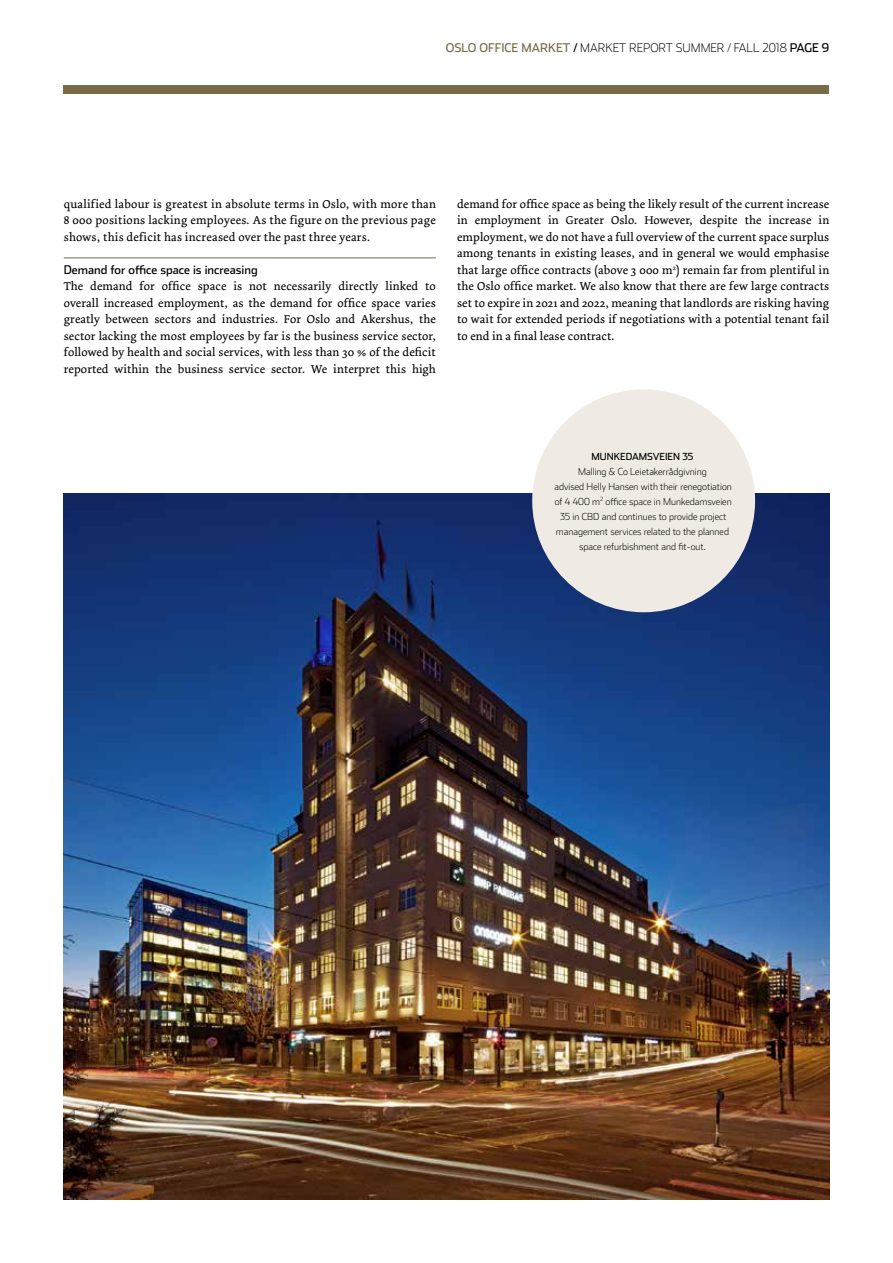
<style>
.page{position:relative;width:893px;height:1263px;background:#fff}
.page>*{position:absolute;margin:0;border:0;box-sizing:border-box;transform-origin:0 0}
.t1{font:12px/16.5px "Dolly";letter-spacing:.01em;color:#000;text-align:justify}
.t2{font:200 12px "Stainless";color:#000}
.t3{font:12px "Stainless";color:#000}
.t4{font:200 9.75px/15px "Stainless";color:#000;text-align:center}
.t5{font:9.75px "Stainless";color:#000}
.s1{font-weight:400;color:#796a48}
.s2{font-weight:400}
</style>
<div class="page">
<img style="left:64px;top:494px;width:765px;height:705px">
<hr style="left:64px;top:258px;width:372px;height:1px;background:#796a48">
<div style="left:532px;top:389px;width:223px;height:223px;background:#efebe4;border-radius:50%"></div>
<div style="left:64px;top:85px;width:765px;height:8px;background:#796a48"></div>
<p class="t2" style="left:446px;top:40px;width:385px"><span class="s1">OSLO OFFICE MARKET</span> <span class="s2">/</span> MARKET REPORT SUMMER / FALL 2018 <span class="s2">PAGE 9</span></p>
<p class="t1" style="left:64px;top:196px;width:374px">qualified labour is greatest in absolute terms in Oslo, with more than 8 000 positions lacking employees. As the figure on the previous page shows, this deficit has increased over the past three years.</p>
<p class="t3" style="left:64px;top:262px;width:195px">Demand for office space is increasing</p>
<p class="t1" style="left:64px;top:278px;width:374px">The demand for office space is not necessarily directly linked to overall increased employment, as the demand for office space varies greatly between sectors and industries. For Oslo and Akershus, the sector lacking the most employees by far is the business service sector, followed by health and social services, with less than 30 % of the deficit reported within the business service sector. We interpret this high</p>
<p class="t1" style="left:457px;top:196px;width:374px">demand for office space as being the likely result of the current increase in employment in Greater Oslo. However, despite the increase in employment, we do not have a full overview of the current space surplus among tenants in existing leases, and in general we would emphasise that large office contracts (above 3 000 m<sup>2</sup>) remain far from plentiful in the Oslo office market. We also know that there are few large contracts set to expire in 2021 and 2022, meaning that landlords are risking having to wait for extended periods if negotiations with a potential tenant fail to end in a final lease contract.</p>
<p class="t5" style="left:591px;top:450px;width:103px">MUNKEDAMSVEIEN 35</p>
<p class="t4" style="left:554px;top:464px;width:179px">Malling &amp; Co Leietakerrådgivning<br>advised Helly Hansen with their renegotiation of 4 400 m<sup>2</sup> office space in Munkedamsveien 35 in CBD and continues to provide project management services related to the planned space refurbishment and fit-out.</p>
</div>
